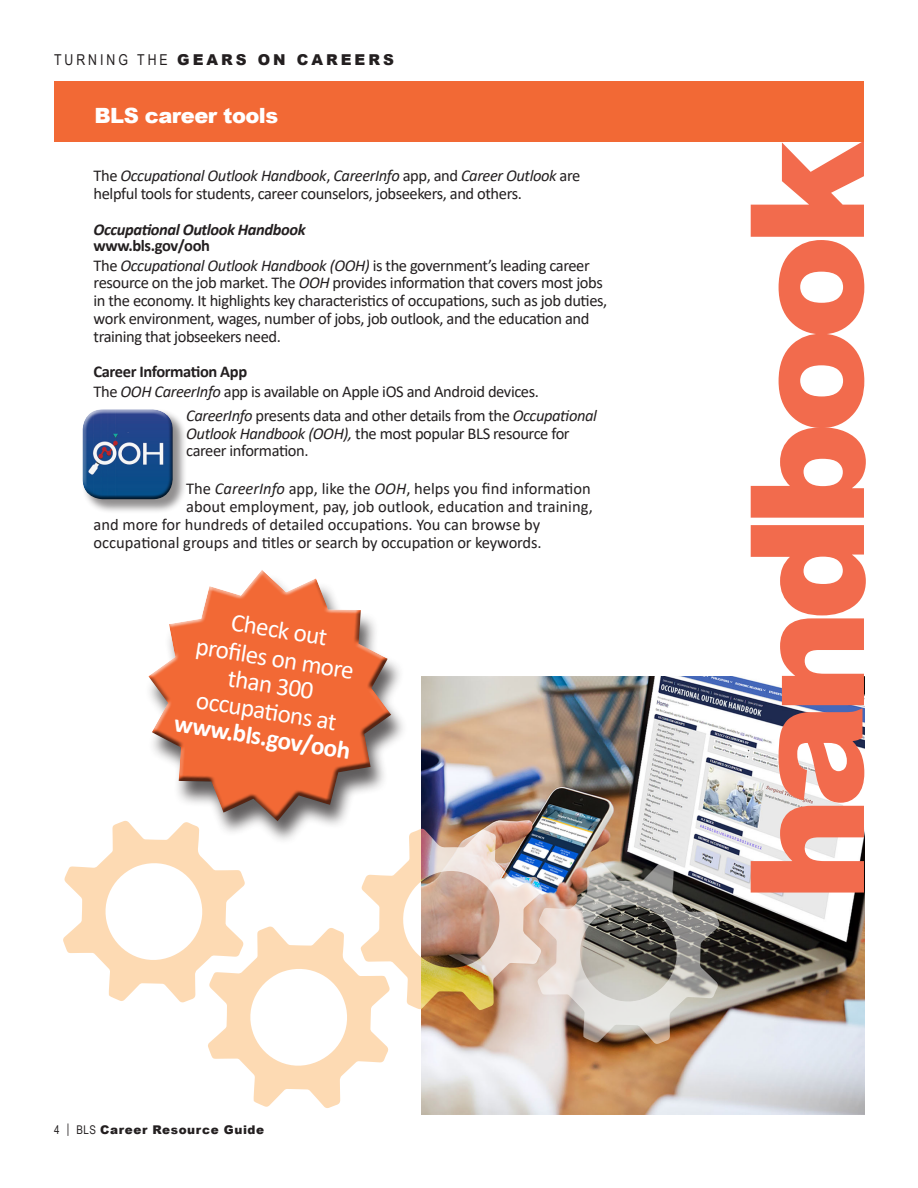
<style>
.page{position:relative;width:918px;height:1188px;background:#fff}
.page>*{position:absolute;margin:0;border:0;box-sizing:border-box;transform-origin:0 0}
.t1{font:900 158.25px "Arial";letter-spacing:-.075em;color:#f26b4d}
.t2{font:25.2px/27.3px "Calibri";color:#fff;text-align:center}
.t3{font:700 25.2px "Calibri";color:#fff}
.t4{font:900 21px "Arial";letter-spacing:-.025em;color:#fff}
.List_Paragraph{font:16.5px/17.9px "Calibri";letter-spacing:-.025em;color:#231f20}
.List_Paragraph-2{font:16.5px "Calibri";color:#231f20}
.t5{font:italic 700 16.5px/16.5px "Calibri";letter-spacing:-.025em;color:#231f20}
.t6{font:700 16.5px "Calibri";letter-spacing:-.025em;color:#231f20}
.t7{font:900 15px "Arial";letter-spacing:.2em;color:#231f20}
.t8{font:900 12px "Arial";letter-spacing:.05em;color:#231f20}
.s1{font-family:"Arial Narrow";font-weight:400}
.s2{font-style:italic}
.s3{font-style:normal}
.s4{font-family:"Arial Narrow";font-weight:400;font-size:13.2px}
</style>
<div class="page">
<img style="left:422px;top:677px;width:443px;height:437px">
<div style="left:82px;top:408px;width:105px;height:106px;background:#231f20;opacity:.5"></div>
<div style="left:82px;top:408px;width:91px;height:84px;background:#fff;opacity:.75"></div>
<div style="left:82px;top:415px;width:91px;height:86px;background:#231f20;opacity:.75"></div>
<div style="left:54px;top:81px;width:810px;height:61px;background:#f26935"></div>
<svg style="left:148px;top:570px;width:255px;height:250px;fill:#f26935"></svg>
<img style="left:63px;top:820px;width:657px;height:289px">
<p class="t7" style="left:54px;top:49px;width:341px"><span class="s1">TURNING THE</span> GEARS ON CAREERS</p>
<p class="t4" style="left:94px;top:100px;width:185px">BLS career tools</p>
<p class="List_Paragraph" style="left:94px;top:166px;width:488px">The <span class="s2">Occupational Outlook Handbook</span>, <span class="s2">CareerInfo</span> app, and <span class="s2">Career Outlook</span> are helpful tools for students, career counselors, jobseekers, and others.</p>
<p class="t5" style="left:94px;top:220px;width:214px">Occupational Outlook Handbook <span class="s3">www.bls.gov/ooh</span></p>
<p class="List_Paragraph" style="left:94px;top:256px;width:515px">The <span class="s2">Occupational Outlook Handbook (OOH)</span> is the government’s leading career resource on the job market. The <span class="s2">OOH</span> provides information that covers most jobs in the economy. It highlights key characteristics of occupations, such as job duties, work environment, wages, number of jobs, job outlook, and the education and training that jobseekers need.</p>
<p class="t6" style="left:94px;top:360px;width:155px">Career Information App</p>
<p class="List_Paragraph" style="left:94px;top:382px;width:447px">The <span class="s2">OOH CareerInfo</span> app is available on Apple iOS and Android devices.</p>
<p class="List_Paragraph" style="left:186px;top:406px;width:412px"><span class="s2">CareerInfo</span> presents data and other details from the <span class="s2">Occupational<br>Outlook Handbook (OOH),</span> the most popular BLS resource for career information.</p>
<p class="List_Paragraph-2" style="left:186px;top:477px;width:406px">The <span class="s2">CareerInfo</span> app, like the <span class="s2">OOH</span>, helps you find information</p>
<p class="List_Paragraph-2" style="left:186px;top:495px;width:408px">about employment, pay, job outlook, education and training,</p>
<p class="List_Paragraph-2" style="left:94px;top:513px;width:448px">and more for hundreds of detailed occupations. You can browse by</p>
<p class="List_Paragraph" style="left:94px;top:533px;width:449px">occupational groups and titles or search by occupation or keywords.</p>
<h2 class="t2" style="left:203px;top:603px;width:161px;rotate:9deg">Check out profiles on more than 300 occupations at</h2>
<h2 class="t3" style="left:177px;top:705px;width:179px;rotate:9deg">www.bls.gov/ooh</h2>
<p class="t8" style="left:54px;top:1121px;width:212px"><span class="s1">4</span> <span class="s4">|</span> <span class="s1">BLS</span> Career Resource Guide</p>
<p class="t1" style="left:693px;top:902px;width:763px;rotate:-90deg">handbook</p>
</div>
